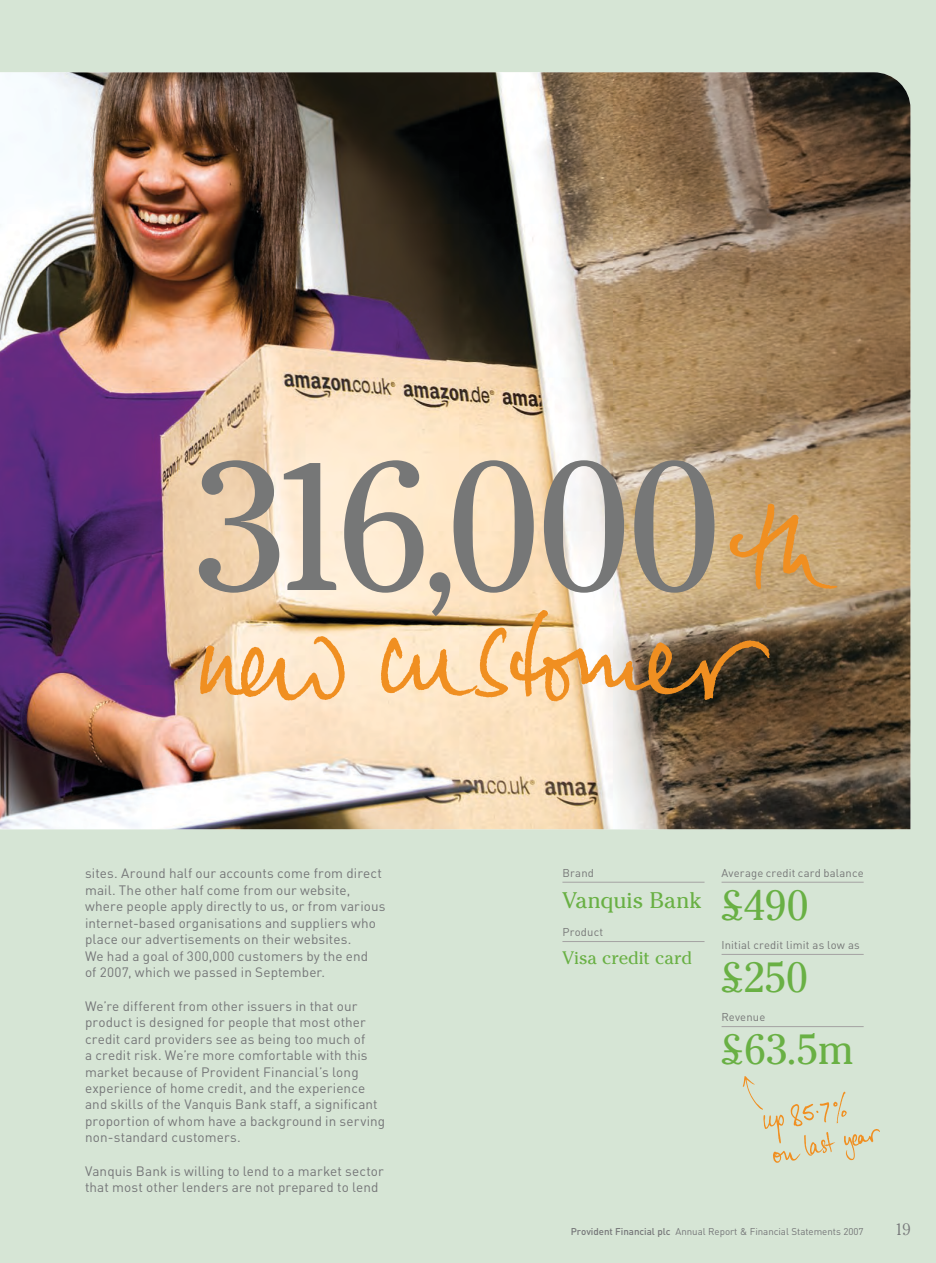
<style>
.page{position:relative;width:936px;height:1263px;background:#fff}
.page>*{position:absolute;margin:0;border:0;box-sizing:border-box;transform-origin:0 0}
.t1{font:180.6px "Cheltenham";letter-spacing:-.07em;color:#767777}
.t2{font:42px "Cheltenham";letter-spacing:-.01em;color:#69b044}
.t3{font:22.5px "Cheltenham";color:#69b044}
.t4{font:18px "Cheltenham";letter-spacing:-.005em;color:#69b044}
.t5{font:300 16.5px "Cheltenham";color:#757678}
.t6{font:13.5px/16.5px "DIN";letter-spacing:.01em;color:#757678}
.t7{font:11.25px "DIN";letter-spacing:.015em;color:#767777}
.t8{font:9.75px "DIN";letter-spacing:-.005em;color:#757678}
.s1{font-size:165.75px}
.s2{font-weight:500}
</style>
<div class="page">
<div style="left:0;top:0;width:935px;height:1263px;background:#d6e5d5"></div>
<img style="left:0;top:72px;width:910px;height:757px">
<svg style="left:200px;top:636px;width:145px;height:64px;background:#f7cc99"></svg>
<svg style="left:381px;top:610px;width:388px;height:91px;background:#c9a87e"></svg>
<svg style="left:729px;top:504px;width:108px;height:85px;background:#cfa46a"></svg>
<hr style="left:562px;top:882px;width:142px;height:1px;background:#a4a2a2">
<hr style="left:562px;top:941px;width:142px;height:1px;background:#a4a2a2">
<svg style="left:742px;top:1076px;width:138px;height:87px"></svg>
<hr style="left:721px;top:882px;width:142px;height:1px;background:#a4a2a2">
<hr style="left:721px;top:954px;width:142px;height:1px;background:#a4a2a2">
<hr style="left:721px;top:1026px;width:142px;height:1px;background:#a4a2a2">
<h1 class="t1" style="left:192px;top:422px;width:530px">316<span class="s1">,</span>000</h1>
<p class="t6" style="left:85px;top:865px;width:302px">sites. Around half our accounts come from direct mail. The other half come from our website, where people apply directly to us, or from various internet-based organisations and suppliers who place our advertisements on their websites.<br>We had a goal of 300,000 customers by the end<br>of 2007, which we passed in September.</p>
<p class="t6" style="left:85px;top:997px;width:301px">We’re different from other issuers in that our product is designed for people that most other credit card providers see as being too much of<br>a credit risk. We’re more comfortable with this market because of Provident Financial’s long experience of home credit, and the experience and skills of the Vanquis Bank staff, a significant proportion of whom have a background in serving non-standard customers.</p>
<p class="t6" style="left:85px;top:1162px;width:300px">Vanquis Bank is willing to lend to a market sector that most other lenders are not prepared to lend</p>
<p class="t7" style="left:562px;top:865px;width:33px">Brand</p>
<h3 class="t3" style="left:562px;top:887px;width:140px">Vanquis Bank</h3>
<p class="t7" style="left:562px;top:925px;width:42px">Product</p>
<h3 class="t4" style="left:562px;top:947px;width:131px">Visa credit card</h3>
<p class="t7" style="left:721px;top:865px;width:144px">Average credit card balance</p>
<h2 class="t2" style="left:721px;top:881px;width:89px">£490</h2>
<p class="t7" style="left:721px;top:938px;width:140px">Initial credit limit as low as</p>
<h2 class="t2" style="left:721px;top:953px;width:88px">£250</h2>
<p class="t7" style="left:721px;top:1010px;width:45px">Revenue</p>
<h2 class="t2" style="left:721px;top:1025px;width:134px">£63.5m</h2>
<p class="t8" style="left:571px;top:1226px;width:294px"><span class="s2">Provident Financial plc</span> Annual Report &amp; Financial Statements 2007</p>
<p class="t5" style="left:894px;top:1220px;width:17px">19</p>
</div>
